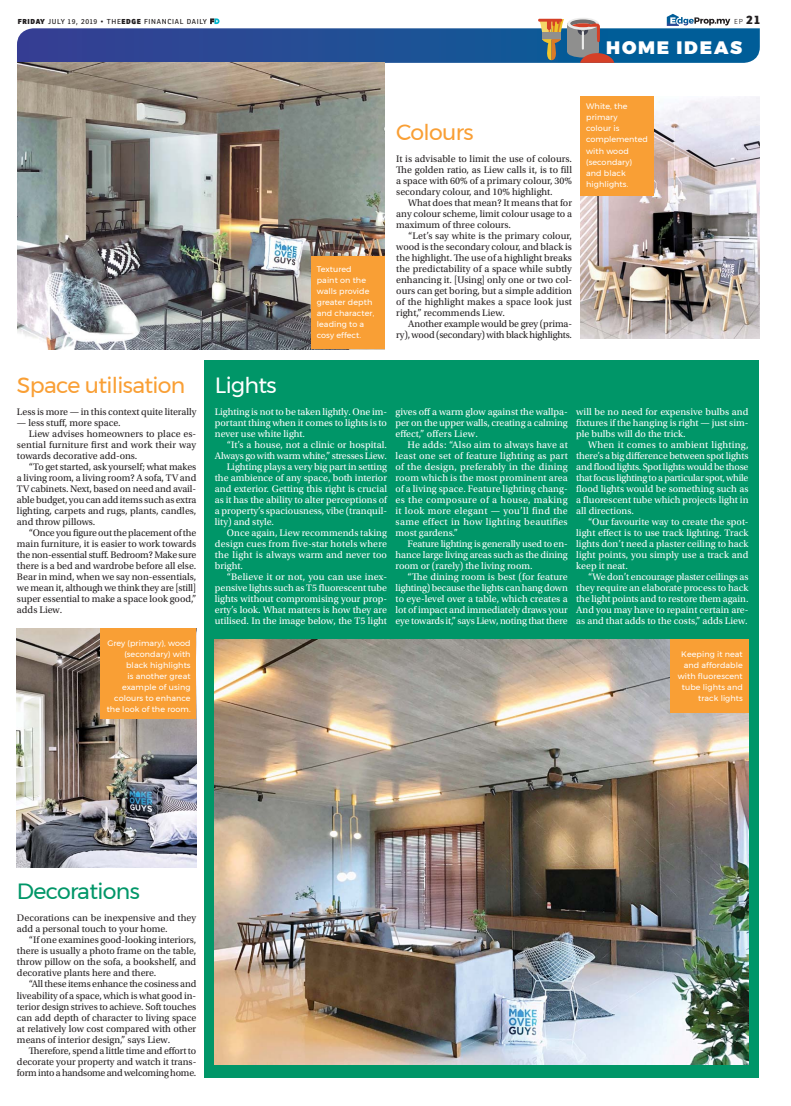
<style>
.page{position:relative;width:791px;height:1106px;background:#fff}
.page>*{position:absolute;margin:0;border:0;box-sizing:border-box;transform-origin:0 0}
.t1{font:22px "Montserrat";letter-spacing:-.03em;color:#f99f35}
.t2{font:22px "Montserrat";letter-spacing:-.03em;color:#009668}
.t3{font:22px "Montserrat";letter-spacing:-.03em;color:#fff}
.t4{font:900 18px "Montserrat";letter-spacing:.1em;color:#fff}
.t5{font:10px/11px "Utopia Std";color:#fff;text-align:justify}
.t6{font:10px/11px "Utopia Std";color:#231f20;text-align:justify}
.t7{font:10px/11px "Utopia Std";letter-spacing:-.02em;color:#231f20;text-align:right}
.t8{font:10px "Utopia Std";letter-spacing:.02em;color:#fff}
.t9{font:8px/11px "Montserrat";letter-spacing:.01em;color:#fff}
.t10{font:7px "Ronnia";letter-spacing:.1em;color:#231f20}
.t11{font:300 7px "Ronnia";color:#231f20}
.s1{font-weight:800}
.s2{font-weight:800;font-size:12px}
</style>
<div class="page">
<svg style="left:17px;top:14px;width:743px;height:49px"></svg>
<div style="left:205px;top:360px;width:554px;height:717px;background:#009668"></div>
<img style="left:580px;top:96px;width:180px;height:242px">
<img style="left:18px;top:63px;width:366px;height:286px">
<img style="left:215px;top:639px;width:533px;height:425px">
<img style="left:17px;top:628px;width:179px;height:239px">
<div style="left:311px;top:256px;width:73px;height:93px;background:#f99f35"></div>
<div style="left:101px;top:628px;width:95px;height:91px;background:#f99f35"></div>
<div style="left:670px;top:639px;width:78px;height:74px;background:#f99f35"></div>
<div style="left:580px;top:96px;width:73px;height:99px;background:#f99f35"></div>
<p class="t10" style="left:18px;top:19px;width:191px"><span class="s1">FRIDAY</span> JULY 19, 2019 • THE<span class="s1">EDGE</span> FINANCIAL DAILY</p>
<p class="t11" style="left:734px;top:19px;width:27px">EP <span class="s2">21</span></p>
<h2 class="t4" style="left:606px;top:36px;width:137px">HOME IDEAS</h2>
<h1 class="t1" style="left:17px;top:372px;width:170px">Space utilisation</h1>
<p class="t6" style="left:17px;top:407px;width:181px">Less is more — in this context quite literally</p>
<p class="t6" style="left:17px;top:418px;width:105px">— less stuff, more space.</p>
<p class="t6" style="left:29px;top:429px;width:169px">Liew advises homeowners to place es-</p>
<p class="t6" style="left:17px;top:440px;width:181px">sential furniture first and work their way</p>
<p class="t6" style="left:17px;top:451px;width:122px">towards decorative add-ons.</p>
<p class="t6" style="left:29px;top:462px;width:169px">“To get started, ask yourself; what makes</p>
<p class="t6" style="left:17px;top:473px;width:181px">a living room, a living room? A sofa, TV and</p>
<p class="t6" style="left:17px;top:484px;width:181px">TV cabinets. Next, based on need and avail-</p>
<p class="t6" style="left:17px;top:495px;width:181px">able budget, you can add items such as extra</p>
<p class="t6" style="left:17px;top:506px;width:181px">lighting, carpets and rugs, plants, candles,</p>
<p class="t6" style="left:17px;top:517px;width:80px">and throw pillows.</p>
<p class="t6" style="left:29px;top:528px;width:169px">“Once you figure out the placement of the</p>
<p class="t6" style="left:17px;top:539px;width:181px">main furniture, it is easier to work towards</p>
<p class="t6" style="left:17px;top:550px;width:181px">the non-essential stuff. Bedroom? Make sure</p>
<p class="t6" style="left:17px;top:561px;width:181px">there is a bed and wardrobe before all else.</p>
<p class="t6" style="left:17px;top:572px;width:181px">Bear in mind, when we say non-essentials,</p>
<p class="t6" style="left:17px;top:583px;width:181px">we mean it, although we think they are [still]</p>
<p class="t6" style="left:17px;top:594px;width:181px">super essential to make a space look good,”</p>
<p class="t6" style="left:17px;top:605px;width:47px">adds Liew.</p>
<p class="t9" style="left:317px;top:264px;width:59px">Textured paint on the walls provide greater depth and character, leading to a cosy effect.</p>
<h1 class="t1" style="left:396px;top:119px;width:79px">Colours</h1>
<p class="t6" style="left:396px;top:154px;width:177px">It is advisable to limit the use of colours.<br>The golden ratio, as Liew calls it, is to fill a space with 60% of a primary colour, 30% secondary colour, and 10% highlight.</p>
<p class="t6" style="left:396px;top:198px;width:177px;text-indent:12px">What does that mean? It means that for any colour scheme, limit colour usage to a maximum of three colours.</p>
<p class="t6" style="left:396px;top:231px;width:177px;text-indent:12px">“Let’s say white is the primary colour, wood is the secondary colour, and black is the highlight. The use of a highlight breaks the predictability of a space while subtly enhancing it. [Using] only one or two col&shy;ours can get boring, but a simple addition of the highlight makes a space look just right,” recommends Liew.</p>
<p class="t7" style="left:396px;top:319px;width:177px">Another example would be grey (prima&shy;ry), wood (secondary) with black highlights.</p>
<p class="t9" style="left:586px;top:101px;width:63px">White, the primary<br>colour is complemented with wood (secondary) and black highlights.</p>
<h1 class="t3" style="left:215px;top:372px;width:63px">Lights</h1>
<p class="t5" style="left:215px;top:407px;width:174px">Lighting is not to be taken lightly. One im&shy;portant thing when it comes to lights is to never use white light.</p>
<p class="t5" style="left:227px;top:440px;width:162px">“It’s a house, not a clinic or hospital.</p>
<p class="t5" style="left:215px;top:451px;width:174px">Always go with warm white,” stresses Liew.</p>
<p class="t5" style="left:227px;top:462px;width:162px">Lighting plays a very big part in setting</p>
<p class="t5" style="left:215px;top:473px;width:174px">the ambience of any space, both interior</p>
<p class="t5" style="left:215px;top:484px;width:174px">and exterior. Getting this right is crucial</p>
<p class="t5" style="left:215px;top:495px;width:174px">as it has the ability to alter perceptions of</p>
<p class="t5" style="left:215px;top:506px;width:174px">a property’s spaciousness, vibe (tranquil-</p>
<p class="t5" style="left:215px;top:517px;width:61px">lity) and style.</p>
<p class="t5" style="left:227px;top:528px;width:162px">Once again, Liew recommends taking</p>
<p class="t8" style="left:215px;top:540px;width:174px">design cues from five-star hotels where</p>
<p class="t5" style="left:215px;top:550px;width:174px">the light is always warm and never too</p>
<p class="t5" style="left:215px;top:561px;width:30px">bright.</p>
<p class="t5" style="left:227px;top:572px;width:162px">“Believe it or not, you can use inex-</p>
<p class="t5" style="left:215px;top:583px;width:174px">pensive lights such as T5 fluorescent tube</p>
<p class="t5" style="left:215px;top:594px;width:174px">lights without compromising your prop-</p>
<p class="t5" style="left:215px;top:605px;width:174px">erty’s look. What matters is how they are</p>
<p class="t5" style="left:215px;top:616px;width:174px">utilised. In the image below, the T5 light</p>
<p class="t5" style="left:395px;top:407px;width:174px">gives off a warm glow against the wallpa&shy;per on the upper walls, creating a calming effect,” offers Liew.</p>
<p class="t5" style="left:395px;top:440px;width:174px;text-indent:12px">He adds: “Also aim to always have at least one set of feature lighting as part of the design, preferably in the dining room which is the most prominent area of a living space. Feature lighting chang&shy;es the composure of a house, making it look more elegant — you’ll find the same effect in how lighting beautifies most gardens.”</p>
<p class="t5" style="left:395px;top:539px;width:174px;text-indent:12px">Feature lighting is generally used to en&shy;hance large living areas such as the dining room or (rarely) the living room.</p>
<p class="t5" style="left:395px;top:572px;width:174px;text-indent:12px">“The dining room is best (for feature lighting) because the lights can hang down to eye-level over a table, which creates a lot of impact and immediately draws your eye towards it,” says Liew, noting that there</p>
<p class="t5" style="left:576px;top:407px;width:174px">will be no need for expensive bulbs and fixtures if the hanging is right — just sim&shy;ple bulbs will do the trick.</p>
<p class="t5" style="left:576px;top:440px;width:174px;text-indent:12px">When it comes to ambient lighting, there’s a big difference between spot lights and flood lights. Spot lights would be those that focus lighting to a particular spot, while flood lights would be something such as a fluorescent tube which projects light in all directions.</p>
<p class="t5" style="left:576px;top:517px;width:174px;text-indent:12px">“Our favourite way to create the spot&shy;light effect is to use track lighting. Track lights don’t need a plaster ceiling to hack light points, you simply use a track and keep it neat.</p>
<p class="t5" style="left:576px;top:572px;width:174px;text-indent:12px">“We don’t encourage plaster ceilings as they require an elaborate process to hack the light points and to restore them again.<br>And you may have to repaint certain are&shy;as and that adds to the costs,” adds Liew.</p>
<p class="t9" style="left:107px;top:638px;width:85px;text-align:right">Grey (primary), wood (secondary) with black highlights<br>is another great example of using colours to enhance the look of the room.</p>
<p class="t9" style="left:678px;top:649px;width:67px;text-align:right">Keeping it neat and affordable with uorescent tube lights and track lights</p>
<h1 class="t2" style="left:17px;top:878px;width:124px">Decorations</h1>
<p class="t6" style="left:17px;top:913px;width:181px">Decorations can be inexpensive and they add a personal touch to your home.</p>
<p class="t6" style="left:17px;top:935px;width:181px;text-indent:12px">“If one examines good-looking interiors, there is usually a photo frame on the table, throw pillow on the sofa, a bookshelf, and decorative plants here and there.</p>
<p class="t6" style="left:17px;top:979px;width:181px;text-indent:12px">“All these items enhance the cosiness and liveability of a space, which is what good in&shy;terior design strives to achieve. Soft touches can add depth of character to living space at relatively low cost compared with other means of interior design,” says Liew.</p>
<p class="t6" style="left:17px;top:1045px;width:181px;text-indent:12px">Therefore, spend a little time and effort to decorate your property and watch it trans&shy;form into a handsome and welcoming home.</p>
</div>
